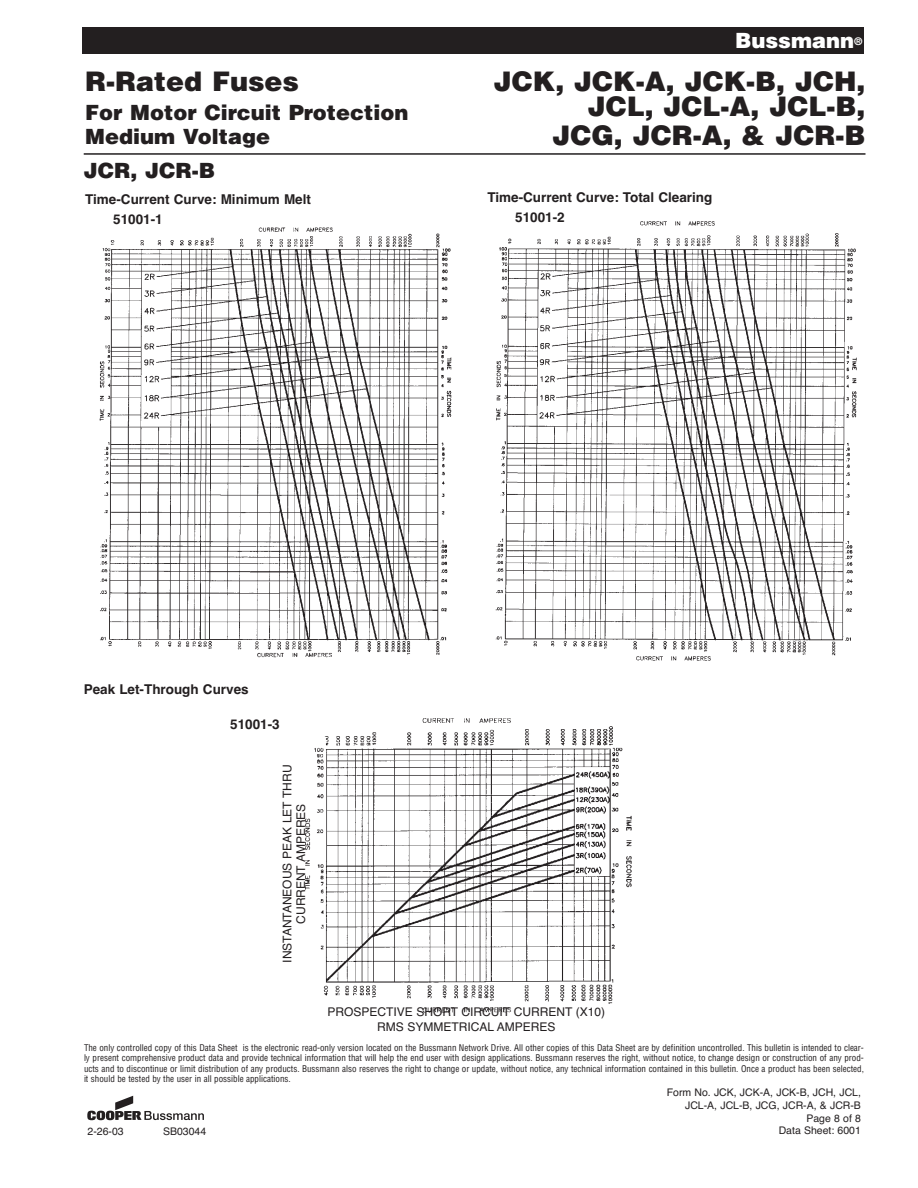
<style>
.page{position:relative;width:918px;height:1188px;background:#fff}
.page>*{position:absolute;margin:0;border:0;box-sizing:border-box;transform-origin:0 0}
.t1{font:900 27px/25.5px "Helvetica";color:#231f20;text-align:right}
.t2{font:900 21px/24px "Helvetica";color:#231f20}
.t3{font:900 21px "Helvetica";color:#fff}
.t4{font:700 13.5px "Helvetica";color:#231f20}
.t5{font:12px/14.4px "Helvetica";color:#231f20;text-align:center}
.t6{font:10.5px/12.6px "Helvetica";color:#231f20;text-align:right}
.t7{font:condensed 9px/10.5px "Helvetica";color:#231f20;text-align:justify}
</style>
<div class="page">
<div style="left:82px;top:27px;width:782px;height:27px;background:#231f20"></div>
<hr style="left:84px;top:153px;width:782px;height:2px;background:#231f20">
<svg style="left:87px;top:1096px;width:117px;height:24px"></svg>
<img style="left:305px;top:718px;width:327px;height:295px">
<img style="left:495px;top:221px;width:362px;height:440px">
<img style="left:99px;top:227px;width:353px;height:431px">
<h1 class="t1" style="left:85px;top:71px;width:215px">R-Rated Fuses</h1>
<h2 class="t2" style="left:85px;top:102px;width:325px">For Motor Circuit Protection<br>Medium Voltage</h2>
<h2 class="t2" style="left:84px;top:160px;width:133px">JCR, JCR-B</h2>
<h2 class="t3" style="left:735px;top:33px;width:129px">Bussmann<sup>®</sup></h2>
<h1 class="t1" style="left:494px;top:71px;width:373px">JCK, JCK-A, JCK-B, JCH,<br>JCL, JCL-A, JCL-B,</h1>
<h1 class="t1" style="left:552px;top:125px;width:315px">JCG, JCR-A, &amp; JCR-B</h1>
<h3 class="t4" style="left:85px;top:194px;width:227px">Time-Current Curve: Minimum Melt</h3>
<h3 class="t4" style="left:487px;top:193px;width:226px">Time-Current Curve: Total Clearing</h3>
<h3 class="t4" style="left:113px;top:215px;width:51px">51001-1</h3>
<h3 class="t4" style="left:515px;top:213px;width:51px">51001-2</h3>
<h3 class="t4" style="left:84px;top:685px;width:166px">Peak Let-Through Curves</h3>
<h3 class="t4" style="left:230px;top:720px;width:51px">51001-3</h3>
<h3 class="t5" style="left:282px;top:963px;width:200px;line-height:13.5px;rotate:-90deg">INSTANTANEOUS PEAK LET THRU<br>CURRENT AMPERES</h3>
<h3 class="t5" style="left:327px;top:1006px;width:279px">PROSPECTIVE SHORT CIRCUIT CURRENT (X10)<br>RMS SYMMETRICAL AMPERES</h3>
<p class="t7" style="left:84px;top:1043px;width:781px">The only controlled copy of this Data Sheet is the electronic read-only version located on the Bussmann Network Drive. All other copies of this Data Sheet are by definition uncontrolled. This bulletin is intended to clear&shy;ly present comprehensive product data and provide technical information that will help the end user with design applications. Bussmann reserves the right, without notice, to change design or construction of any prod&shy;ucts and to discontinue or limit distribution of any products. Bussmann also reserves the right to change or update, without notice, any technical information contained in this bulletin. Once a product has been selected, it should be tested by the user in all possible applications.</p>
<p class="t6" style="left:88px;top:1126px;width:38px">2-26-03</p>
<p class="t6" style="left:163px;top:1126px;width:45px">SB03044</p>
<p class="t6" style="left:667px;top:1087px;width:196px">Form No. JCK, JCK-A, JCK-B, JCH, JCL,<br>JCL-A, JCL-B, JCG, JCR-A, &amp; JCR-B<br>Page 8 of 8<br>Data Sheet: 6001</p>
</div>
